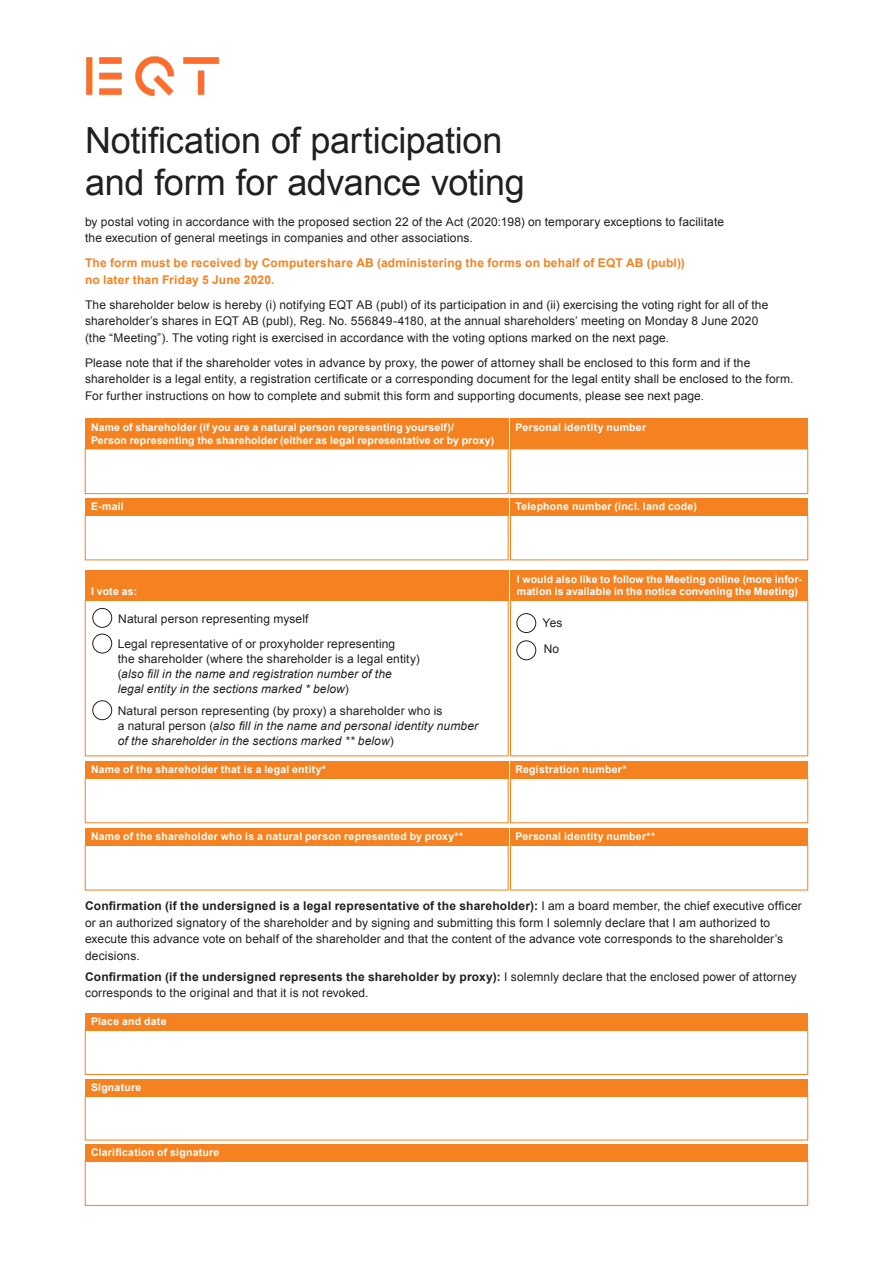
<style>
.page{position:relative;width:893px;height:1263px;background:#fff}
.page>*{position:absolute;margin:0;border:0;box-sizing:border-box;transform-origin:0 0}
.A_Heading_22_25pt{font:36px/42px "Arial";letter-spacing:-.01em;color:#231f20}
.Body_Text_-_Arial_8{font:12px/16.5px "Arial";letter-spacing:.01em;color:#231f20}
.Body_Text_-_Arial_8-2{font:italic 12px/15px "Arial";letter-spacing:.01em;color:#231f20}
.Body_Text_-_Arial_8-3{font:700 12px/16.5px "Arial";letter-spacing:.02em;color:#f58220}
.Body_Text___8_5pt_No{font:700 10.5px/13.5px "Arial";letter-spacing:.02em;color:#fff}
.s1{font-style:italic}
.s2{font-style:normal}
.s3{font-weight:700}
</style>
<div class="page">
<div style="left:85px;top:1029px;width:723px;height:46px;border:1px solid #f58220"></div>
<div style="left:85px;top:1095px;width:723px;height:45px;border:1px solid #f58220"></div>
<div style="left:85px;top:1160px;width:723px;height:45px;border:1px solid #f58220"></div>
<img style="left:86px;top:56px;width:133px;height:40px">
<div style="left:85px;top:1013px;width:723px;height:18px;background:#f58220"></div>
<div style="left:85px;top:1079px;width:723px;height:17px;background:#f58220"></div>
<div style="left:85px;top:1144px;width:723px;height:17px;background:#f58220"></div>
<div style="left:85px;top:449px;width:423px;height:45px;border:1px solid #f58220"></div>
<div style="left:85px;top:778px;width:423px;height:45px;border:1px solid #f58220"></div>
<div style="left:85px;top:845px;width:423px;height:45px;border:1px solid #f58220"></div>
<div style="left:85px;top:515px;width:423px;height:45px;border:1px solid #f58220"></div>
<div style="left:510px;top:600px;width:298px;height:156px;border:1px solid #f58220"></div>
<div style="left:510px;top:449px;width:298px;height:45px;border:1px solid #f58220"></div>
<div style="left:510px;top:778px;width:298px;height:45px;border:1px solid #f58220"></div>
<div style="left:510px;top:845px;width:298px;height:45px;border:1px solid #f58220"></div>
<div style="left:510px;top:515px;width:298px;height:45px;border:1px solid #f58220"></div>
<div style="left:85px;top:761px;width:423px;height:17px;background:#f58220"></div>
<div style="left:85px;top:828px;width:423px;height:17px;background:#f58220"></div>
<div style="left:85px;top:498px;width:423px;height:17px;background:#f58220"></div>
<div style="left:510px;top:570px;width:298px;height:31px;background:#f58220"></div>
<div style="left:510px;top:418px;width:298px;height:31px;background:#f58220"></div>
<div style="left:510px;top:761px;width:298px;height:17px;background:#f58220"></div>
<div style="left:510px;top:828px;width:298px;height:17px;background:#f58220"></div>
<div style="left:510px;top:498px;width:298px;height:17px;background:#f58220"></div>
<div style="left:85px;top:570px;width:423px;height:31px;background:#f58220"></div>
<div style="left:85px;top:418px;width:423px;height:31px;background:#f58220"></div>
<div style="left:517px;top:613px;width:19px;height:20px;border:1px solid #231f20;border-radius:50%"></div>
<div style="left:517px;top:641px;width:19px;height:19px;border:1px solid #231f20;border-radius:50%"></div>
<div style="left:93px;top:634px;width:19px;height:19px;border:1px solid #231f20;border-radius:50%"></div>
<div style="left:93px;top:700px;width:19px;height:20px;border:1px solid #231f20;border-radius:50%"></div>
<div style="left:93px;top:608px;width:19px;height:19px;border:1px solid #231f20;border-radius:50%"></div>
<p class="A_Heading_22_25pt" style="left:85px;top:120px;width:441px">Notification of participation and form for advance voting</p>
<p class="Body_Text_-_Arial_8" style="left:85px;top:213px;width:640px">by postal voting in accordance with the proposed section 22 of the Act (2020:198) on temporary exceptions to facilitate the execution of general meetings in companies and other associations.</p>
<p class="Body_Text_-_Arial_8-3" style="left:85px;top:255px;width:601px">The form must be received by Computershare AB (administering the forms on behalf of EQT AB (publ)) no later than Friday 5 June 2020.</p>
<p class="Body_Text_-_Arial_8" style="left:85px;top:296px;width:685px">The shareholder below is hereby (i) notifying EQT AB (publ) of its participation in and (ii) exercising the voting right for all of the shareholder’s shares in EQT AB (publ), Reg. No. 556849-4180, at the annual shareholders’ meeting on Monday 8 June 2020 (the “Meeting”). The voting right is exercised in accordance with the voting options marked on the next page.</p>
<p class="Body_Text_-_Arial_8" style="left:85px;top:354px;width:710px">Please note that if the shareholder votes in advance by proxy, the power of attorney shall be enclosed to this form and if the shareholder is a legal entity, a registration certificate or a corresponding document for the legal entity shall be enclosed to the form.<br>For further instructions on how to complete and submit this form and supporting documents, please see next page.</p>
<p class="Body_Text___8_5pt_No" style="left:91px;top:421px;width:405px">Name of shareholder (if you are a natural person representing yourself)/<br>Person representing the shareholder (either as legal representative or by proxy)</p>
<p class="Body_Text___8_5pt_No" style="left:515px;top:421px;width:132px">Personal identity number</p>
<p class="Body_Text___8_5pt_No" style="left:91px;top:500px;width:34px">E-mail</p>
<p class="Body_Text___8_5pt_No" style="left:515px;top:500px;width:183px">Telephone number (incl. land code)</p>
<p class="Body_Text___8_5pt_No" style="left:517px;top:573px;width:287px;line-height:12.8px">I would also like to follow the Meeting online (more infor&shy;mation is available in the notice convening the Meeting)</p>
<p class="Body_Text___8_5pt_No" style="left:91px;top:584px;width:48px">I vote as:</p>
<p class="Body_Text_-_Arial_8" style="left:118px;top:610px;width:192px">Natural person representing myself</p>
<p class="Body_Text_-_Arial_8" style="left:543px;top:614px;width:22px">Yes</p>
<p class="Body_Text_-_Arial_8" style="left:544px;top:641px;width:17px">No</p>
<p class="Body_Text_-_Arial_8" style="left:118px;top:636px;width:303px;line-height:15px">Legal representative of or proxyholder representing<br>the shareholder (where the shareholder is a legal entity) (<span class="s1">also fill in the name and registration number of the legal entity in the sections marked * below</span>)</p>
<p class="Body_Text_-_Arial_8-2" style="left:118px;top:704px;width:362px"><span class="s2">Natural person representing (by proxy) a shareholder who is<br>a natural person (</span>also fill in the name and personal identity number of the shareholder in the sections marked ** below<span class="s2">)</span></p>
<p class="Body_Text___8_5pt_No" style="left:91px;top:763px;width:237px">Name of the shareholder that is a legal entity*</p>
<p class="Body_Text___8_5pt_No" style="left:91px;top:830px;width:374px">Name of the shareholder who is a natural person represented by proxy**</p>
<p class="Body_Text___8_5pt_No" style="left:515px;top:763px;width:112px">Registration number*</p>
<p class="Body_Text___8_5pt_No" style="left:515px;top:830px;width:141px">Personal identity number**</p>
<p class="Body_Text_-_Arial_8" style="left:85px;top:898px;width:718px"><span class="s3">Confirmation (if the undersigned is a legal representative of the shareholder):</span> I am a board member, the chief executive officer or an authorized signatory of the shareholder and by signing and submitting this form I solemnly declare that I am authorized to execute this advance vote on behalf of the shareholder and that the content of the advance vote corresponds to the shareholder’s decisions.</p>
<p class="Body_Text_-_Arial_8" style="left:85px;top:968px;width:713px"><span class="s3">Confirmation (if the undersigned represents the shareholder by proxy):</span> I solemnly declare that the enclosed power of attorney corresponds to the original and that it is not revoked.</p>
<p class="Body_Text___8_5pt_No" style="left:91px;top:1015px;width:77px">Place and date</p>
<p class="Body_Text___8_5pt_No" style="left:91px;top:1080px;width:52px">Signature</p>
<p class="Body_Text___8_5pt_No" style="left:91px;top:1146px;width:130px">Clarification of signature</p>
</div>
